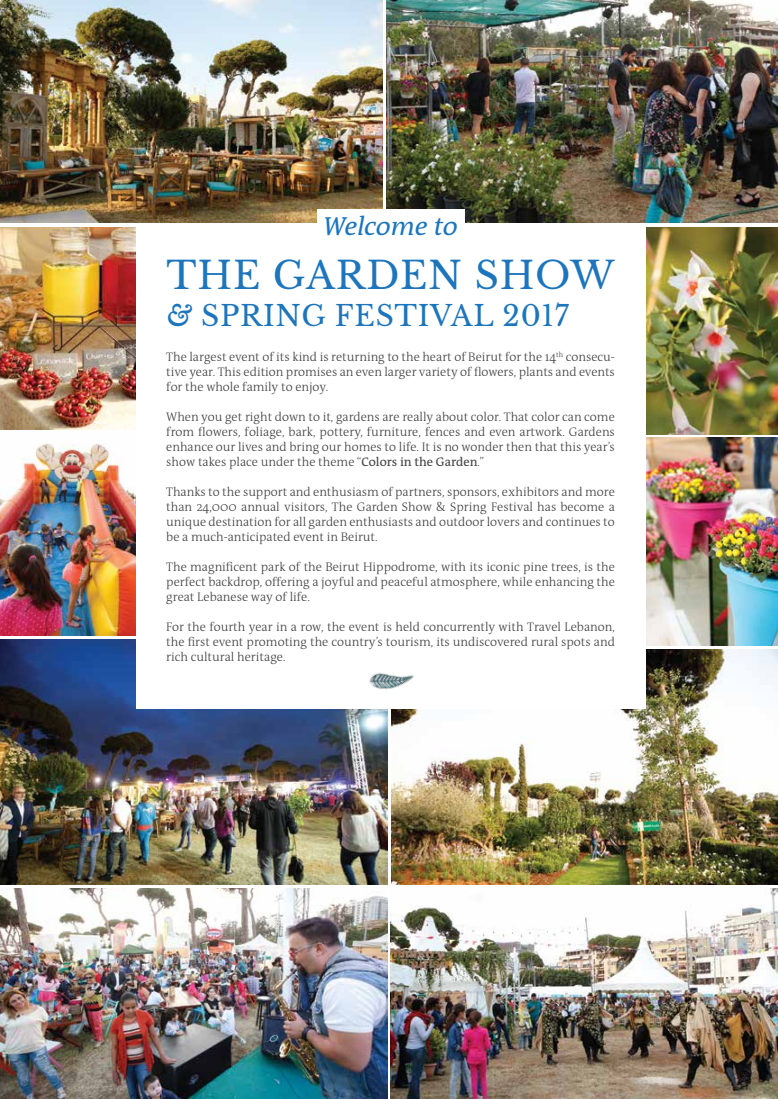
<style>
.page{position:relative;width:778px;height:1099px;background:#fff}
.page>*{position:absolute;margin:0;border:0;box-sizing:border-box;transform-origin:0 0}
.t1{font:37.5px "Libre Baskerville";letter-spacing:.025em;color:#1d75bc}
.t2{font:28.25px "Libre Baskerville";letter-spacing:.025em;color:#1d75bc}
.t3{font:italic 26.25px "The Antiqua B5 i";color:#1d75bc}
.t4{font:300 12.5px/15px "The Antiqua B3";color:#414042;text-align:justify}
.s1{font-style:italic}
.s2{font-family:"The Antiqua B5";font-weight:400}
</style>
<div class="page">
<img style="left:391px;top:649px;width:387px;height:235px">
<img style="left:646px;top:438px;width:132px;height:207px">
<img style="left:646px;top:227px;width:132px;height:208px">
<img style="left:390px;top:888px;width:388px;height:210px">
<img style="left:0;top:0;width:382px;height:223px">
<img style="left:0;top:227px;width:136px;height:202px">
<img style="left:0;top:888px;width:387px;height:210px">
<img style="left:0;top:443px;width:136px;height:193px">
<img style="left:386px;top:0;width:392px;height:223px">
<img style="left:0;top:640px;width:387px;height:244px">
<div style="left:136px;top:226px;width:509px;height:483px;background:#fff"></div>
<div style="left:317px;top:210px;width:147px;height:30px;background:#fff"></div>
<img style="left:369px;top:673px;width:45px;height:17px">
<h3 class="t3" style="left:323px;top:212px;width:136px">Welcome to</h3>
<h1 class="t1" style="left:166px;top:252px;width:449px">THE GARDEN SHOW</h1>
<h2 class="t2" style="left:166px;top:299px;width:404px"><span class="s1">&amp;</span> SPRING FESTIVAL 2017</h2>
<p class="t4" style="left:166px;top:349px;width:450px">The largest event of its kind is returning to the heart of Beirut for the 14<sup>th</sup> consecu&shy;tive year. This edition promises an even larger variety of flowers, plants and events for the whole family to enjoy.</p>
<p class="t4" style="left:166px;top:409px;width:450px">When you get right down to it, gardens are really about color. That color can come from flowers, foliage, bark, pottery, furniture, fences and even artwork. Gardens enhance our lives and bring our homes to life. It is no wonder then that this year’s show takes place under the theme “<span class="s2">Colors in the Garden</span>.”</p>
<p class="t4" style="left:166px;top:484px;width:450px">Thanks to the support and enthusiasm of partners, sponsors, exhibitors and more than 24,000 annual visitors, The Garden Show &amp; Spring Festival has become a unique destination for all garden enthusiasts and outdoor lovers and continues to be a much-anticipated event in Beirut.</p>
<p class="t4" style="left:166px;top:559px;width:450px">The magnificent park of the Beirut Hippodrome, with its iconic pine trees, is the perfect backdrop, offering a joyful and peaceful atmosphere, while enhancing the great Lebanese way of life.</p>
<p class="t4" style="left:166px;top:619px;width:450px">For the fourth year in a row, the event is held concurrently with Travel Lebanon, the first event promoting the country’s tourism, its undiscovered rural spots and rich cultural heritage.</p>
</div>
